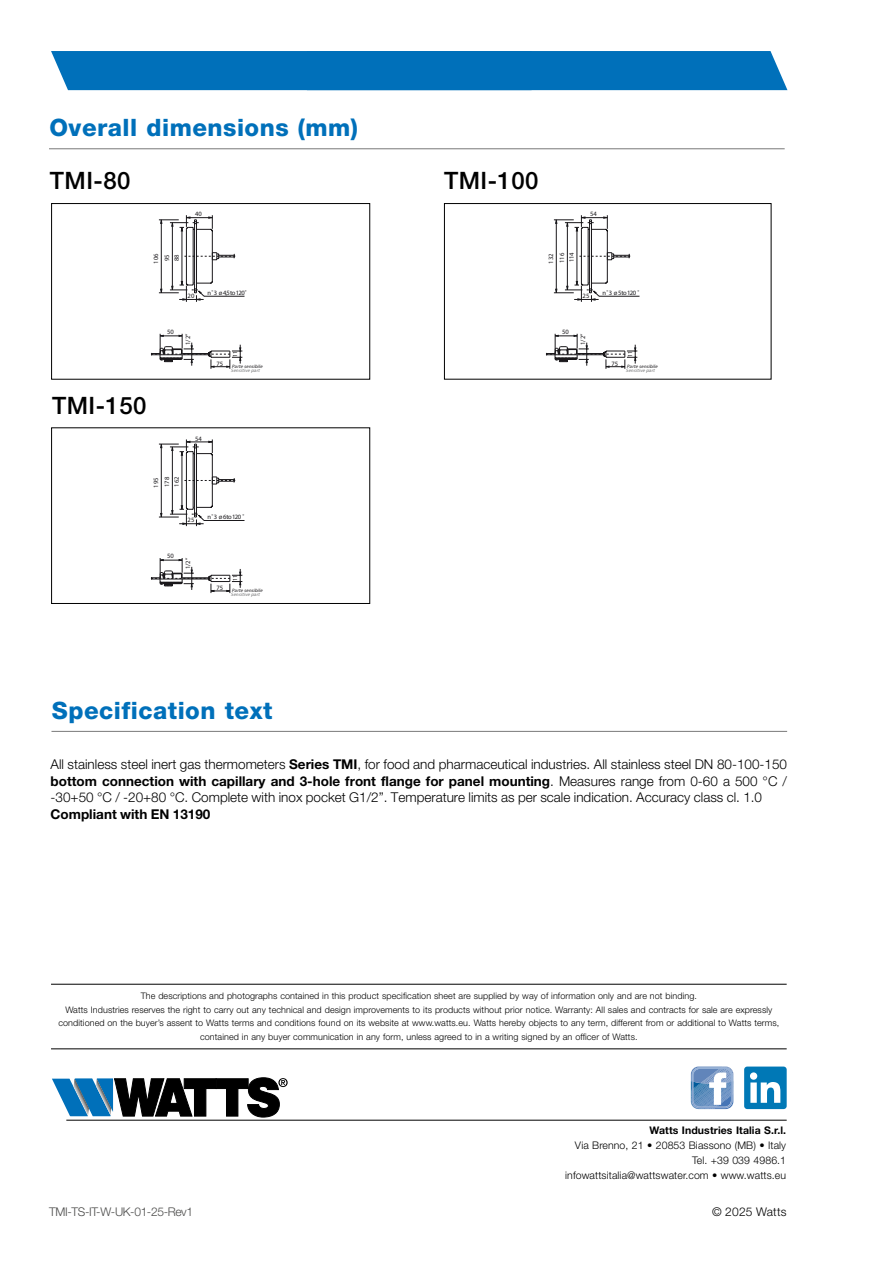
<style>
.page{position:relative;width:893px;height:1263px;background:#fff}
.page>*{position:absolute;margin:0;border:0;box-sizing:border-box;transform-origin:0 0}
.t1{font:800 24px "Helvetica Neue LT Std";letter-spacing:.02em;color:#0070ba}
.t2{font:500 24px "Helvetica Neue LT Std";letter-spacing:.02em;color:#000}
.t3{font:300 13.5px/16.5px "Helvetica Neue LT Std";color:#000;text-align:justify}
.t4{font:700 13.5px "Helvetica Neue LT Std";color:#000}
.t5{font:300 12px "Helvetica Neue LT Std";letter-spacing:-.03em;color:#4a4a49}
.t6{font:300 12px "Helvetica Neue LT Std";letter-spacing:.02em;color:#000}
.t7{font:300 10.5px/15px "Helvetica Neue LT Std";letter-spacing:.01em;color:#000;text-align:right}
.t8{font:700 10.5px "Helvetica Neue LT Std";letter-spacing:.01em;color:#000}
.t9{font:300 9px/13.5px "Helvetica Neue LT Std";letter-spacing:.01em;color:#000;text-align:center}
.t10{font:700 6.6px/11.1px "Arial MT Pro";color:#1a181b}
.t11{font:700 6.6px "Arial MT Pro";letter-spacing:-.025em;color:#18171a}
.t12{font:700 6.15px "Arial MT Pro";color:#1a181b}
.t13{font:italic 700 4.8px "Arial MT Pro";color:#1a181b}
.t14{font:italic 700 4.8px "Arial MT Pro";color:#6f7071}
.s1{font-weight:700}
</style>
<div class="page">
<hr style="left:66px;top:1120px;width:721px;height:1px;background:#000">
<svg style="left:52px;top:1078px;width:236px;height:39px"></svg>
<hr style="left:51px;top:984px;width:736px;height:1px;background:#000">
<hr style="left:51px;top:1048px;width:736px;height:1px;background:#000">
<div style="left:51px;top:51px;width:736px;height:39px;background:#0070ba"></div>
<div style="left:744px;top:1066px;width:43px;height:43px;background:#0078b6;border-radius:3px"></div>
<svg style="left:750px;top:1072px;width:30px;height:31px"></svg>
<svg style="left:691px;top:1066px;width:42px;height:43px"></svg>
<hr style="left:49px;top:148px;width:736px;height:1px;background:#797979">
<div style="left:51px;top:203px;width:319px;height:177px;border:1px solid #000"></div>
<div style="left:444px;top:203px;width:327px;height:177px;border:1px solid #000"></div>
<div style="left:51px;top:427px;width:319px;height:177px;border:1px solid #000"></div>
<hr style="left:51px;top:731px;width:736px;height:1px;background:#797979">
<svg style="left:159px;top:215px;width:86px;height:87px"></svg>
<svg style="left:151px;top:334px;width:91px;height:35px"></svg>
<svg style="left:554px;top:215px;width:86px;height:87px"></svg>
<svg style="left:546px;top:334px;width:91px;height:35px"></svg>
<svg style="left:159px;top:439px;width:86px;height:87px"></svg>
<svg style="left:151px;top:558px;width:91px;height:35px"></svg>
<h1 class="t1" style="left:50px;top:113px;width:310px">Overall dimensions (mm)</h1>
<h1 class="t2" style="left:50px;top:166px;width:82px">TMI-80</h1>
<h1 class="t2" style="left:444px;top:166px;width:96px">TMI-100</h1>
<p class="t10" style="left:195px;top:208px;width:8px">40</p>
<p class="t10" style="left:590px;top:208px;width:8px">54</p>
<p class="t10" style="left:150px;top:263px;width:12px;rotate:-90deg">106</p>
<p class="t10" style="left:171px;top:261px;width:8px;rotate:-90deg">88</p>
<p class="t10" style="left:161px;top:261px;width:8px;rotate:-90deg">95</p>
<p class="t10" style="left:188px;top:290px;width:8px">20</p>
<p class="t11" style="left:208px;top:288px;width:41px">n˚3 ø4,5to120˚</p>
<h1 class="t2" style="left:52px;top:391px;width:96px">TMI-150</h1>
<p class="t10" style="left:167px;top:326px;width:8px">50</p>
<p class="t10" style="left:182px;top:345px;width:13px;rotate:-90deg">1/2”</p>
<p class="t10" style="left:216px;top:358px;width:8px">75</p>
<p class="t12" style="left:231px;top:357px;width:8px;rotate:-90deg">11</p>
<p class="t13" style="left:232px;top:363px;width:33px">Parte sensibile</p>
<p class="t14" style="left:231px;top:367px;width:31px">Sensitive part</p>
<p class="t10" style="left:195px;top:433px;width:8px">54</p>
<p class="t10" style="left:566px;top:262px;width:12px;rotate:-90deg">114</p>
<p class="t10" style="left:545px;top:263px;width:12px;rotate:-90deg">132<br>116</p>
<p class="t10" style="left:583px;top:290px;width:8px">25</p>
<p class="t10" style="left:562px;top:326px;width:8px">50</p>
<p class="t10" style="left:577px;top:345px;width:13px;rotate:-90deg">1/2”</p>
<p class="t11" style="left:603px;top:288px;width:38px">n˚3 ø5to120 ˚</p>
<p class="t10" style="left:611px;top:358px;width:8px">75</p>
<p class="t12" style="left:626px;top:357px;width:8px;rotate:-90deg">11</p>
<p class="t13" style="left:627px;top:363px;width:33px">Parte sensibile</p>
<p class="t14" style="left:626px;top:367px;width:31px">Sensitive part</p>
<p class="t10" style="left:171px;top:487px;width:12px;rotate:-90deg">162</p>
<p class="t10" style="left:150px;top:488px;width:12px;rotate:-90deg">195<br>178</p>
<p class="t10" style="left:188px;top:514px;width:8px">25</p>
<p class="t10" style="left:167px;top:550px;width:8px">50</p>
<p class="t10" style="left:182px;top:569px;width:13px;rotate:-90deg">1/2”</p>
<p class="t11" style="left:208px;top:513px;width:38px">n˚3 ø6to120 ˚</p>
<p class="t10" style="left:216px;top:582px;width:8px">75</p>
<p class="t12" style="left:231px;top:581px;width:8px;rotate:-90deg">11</p>
<p class="t13" style="left:232px;top:587px;width:33px">Parte sensibile</p>
<p class="t14" style="left:231px;top:591px;width:31px">Sensitive part</p>
<h1 class="t1" style="left:52px;top:696px;width:222px">Specification text</h1>
<p class="t3" style="left:51px;top:756px;width:738px">All stainless steel inert gas thermometers <span class="s1">Series TMI</span>, for food and pharmaceutical industries. All stainless steel DN 80-100-150 <span class="s1">bottom connection with capillary and 3-hole front flange for panel mounting</span>. Measures range from 0-60 a 500 °C / -30+50 °C / -20+80 °C. Complete with inox pocket G1/2”. Temperature limits as per scale indication. Accuracy class cl. 1.0</p>
<h2 class="t4" style="left:51px;top:805px;width:161px">Compliant with EN 13190</h2>
<p class="t9" style="left:58px;top:989px;width:722px">The descriptions and photographs contained in this product specification sheet are supplied by way of information only and are not binding.<br>Watts Industries reserves the right to carry out any technical and design improvements to its products without prior notice. Warranty: All sales and contracts for sale are expressly conditioned on the buyer’s assent to Watts terms and conditions found on its website at www.watts.eu. Watts hereby objects to any term, different from or additional to Watts terms, contained in any buyer communication in any form, unless agreed to in a writing signed by an officer of Watts.</p>
<h3 class="t5" style="left:49px;top:1204px;width:145px">TMI-TS-IT-W-UK-01-25-Rev1</h3>
<p class="t8" style="left:649px;top:1124px;width:138px">Watts Industries Italia S.r.l.</p>
<p class="t7" style="left:565px;top:1137px;width:222px">Via Brenno, 21 • 20853 Biassono (MB) • Italy<br>Tel. +39 039 4986.1 infowattsitalia@wattswater.com • www.watts.eu</p>
<h3 class="t6" style="left:712px;top:1204px;width:76px">© 2025 Watts</h3>
</div>
